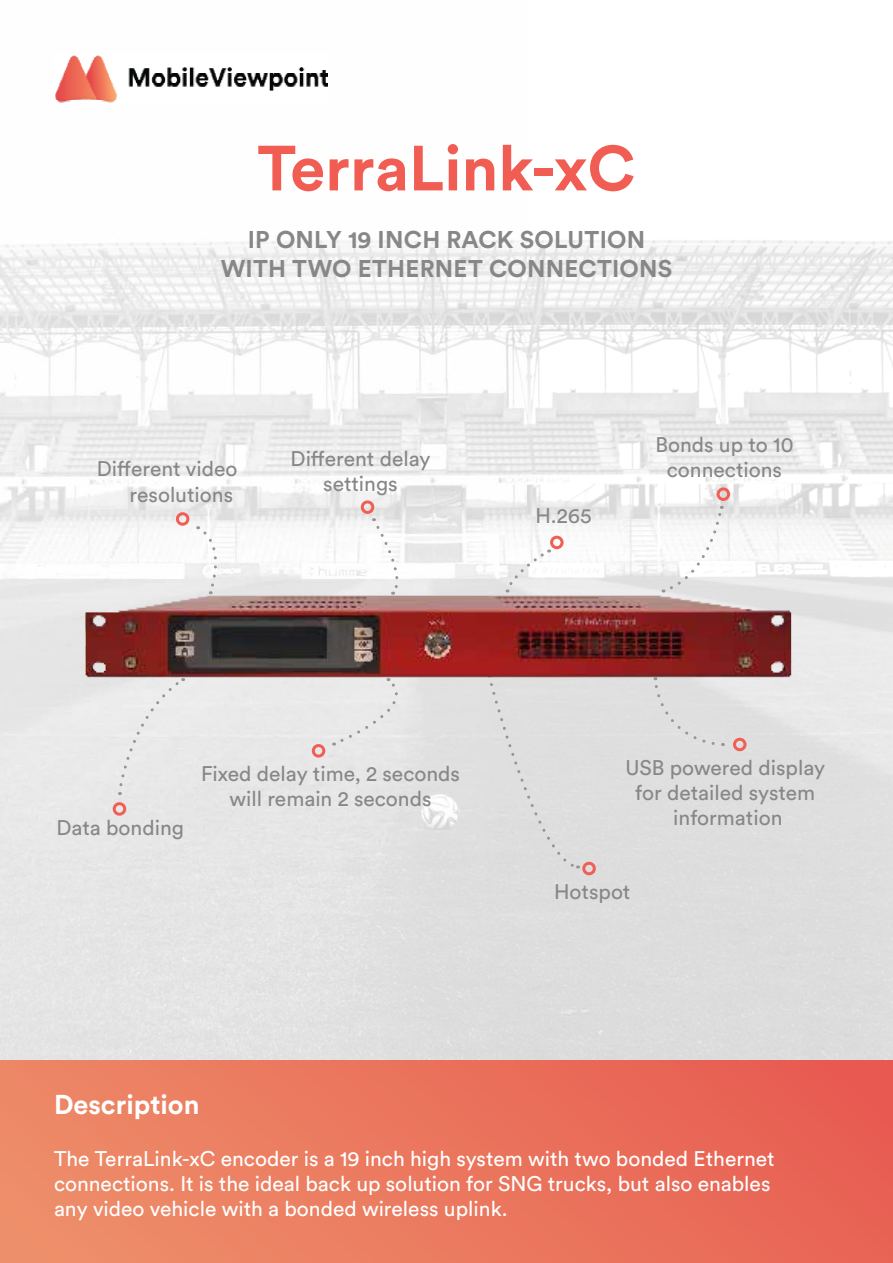
<style>
.page{position:relative;width:893px;height:1263px;background:#fff}
.page>*{position:absolute;margin:0;border:0;box-sizing:border-box;transform-origin:0 0}
.t1{font:700 63px "Circular Std";color:#f15d53}
.t2{font:700 27px "Circular Std";color:#fff}
.t3{font:700 24px/28.8px "Circular Std";letter-spacing:.01em;color:#888787;text-align:center}
.t4{font:21px/25.2px "Circular Std";color:#888787;text-align:center}
.t5{font:21px/25.2px "Circular Std";color:#fff}
</style>
<div class="page">
<img style="left:0;top:102px;width:893px;height:958px">
<img style="left:55px;top:55px;width:273px;height:47px">
<div style="left:0;top:1060px;width:893px;height:203px;background:linear-gradient(to right,#ed8d69,#e85e52)"></div>
<div style="left:113px;top:802px;width:13px;height:14px;border:3px solid #f15e54;border-radius:50%"></div>
<div style="left:117px;top:696px;width:67px;height:99px;background:#eaeaea"></div>
<svg style="left:374px;top:518px;width:28px;height:47px"></svg>
<div style="left:176px;top:512px;width:13px;height:14px;border:3px solid #f15e54;border-radius:50%"></div>
<div style="left:334px;top:696px;width:78px;height:49px;background:#e9e9e9"></div>
<div style="left:312px;top:744px;width:13px;height:13px;border:3px solid #f15e54;border-radius:50%"></div>
<div style="left:652px;top:696px;width:71px;height:51px;background:#e0dfdf"></div>
<div style="left:733px;top:738px;width:13px;height:13px;border:3px solid #f15e54;border-radius:50%"></div>
<svg style="left:507px;top:549px;width:43px;height:16px"></svg>
<div style="left:550px;top:536px;width:14px;height:13px;border:3px solid #f15e54;border-radius:50%"></div>
<svg style="left:198px;top:526px;width:23px;height:39px"></svg>
<div style="left:361px;top:500px;width:13px;height:14px;border:3px solid #f15e54;border-radius:50%"></div>
<div style="left:488px;top:696px;width:91px;height:174px;background:#dfdedf"></div>
<div style="left:582px;top:862px;width:14px;height:13px;border:3px solid #f15e54;border-radius:50%"></div>
<svg style="left:663px;top:506px;width:61px;height:59px"></svg>
<div style="left:717px;top:487px;width:13px;height:14px;border:3px solid #f15e54;border-radius:50%"></div>
<img style="left:62px;top:565px;width:762px;height:131px">
<h1 class="t1" style="left:257px;top:128px;width:380px">TerraLink-xC</h1>
<p class="t3" style="left:221px;top:225px;width:453px">IP ONLY 19 INCH RACK SOLUTION<br>WITH TWO ETHERNET CONNECTIONS</p>
<p class="t4" style="left:97px;top:456px;width:142px;text-align:right">Different video resolutions</p>
<p class="t4" style="left:291px;top:446px;width:141px">Different delay settings</p>
<p class="t4" style="left:535px;top:503px;width:58px">H.265</p>
<p class="t4" style="left:655px;top:431px;width:140px">Bonds up to 10 connections</p>
<p class="t4" style="left:56px;top:815px;width:129px">Data bonding</p>
<p class="t4" style="left:201px;top:760px;width:260px">Fixed delay time, 2 seconds will remain 2 seconds</p>
<p class="t2" style="left:54px;top:1087px;width:147px">Description</p>
<p class="t4" style="left:625px;top:754px;width:201px">USB powered display for detailed system information</p>
<p class="t4" style="left:554px;top:879px;width:78px">Hotspot</p>
<p class="t5" style="left:54px;top:1146px;width:722px">The TerraLink-xC encoder is a 19 inch high system with two bonded Ethernet connections. It is the ideal back up solution for SNG trucks, but also enables any video vehicle with a bonded wireless uplink.</p>
</div>
